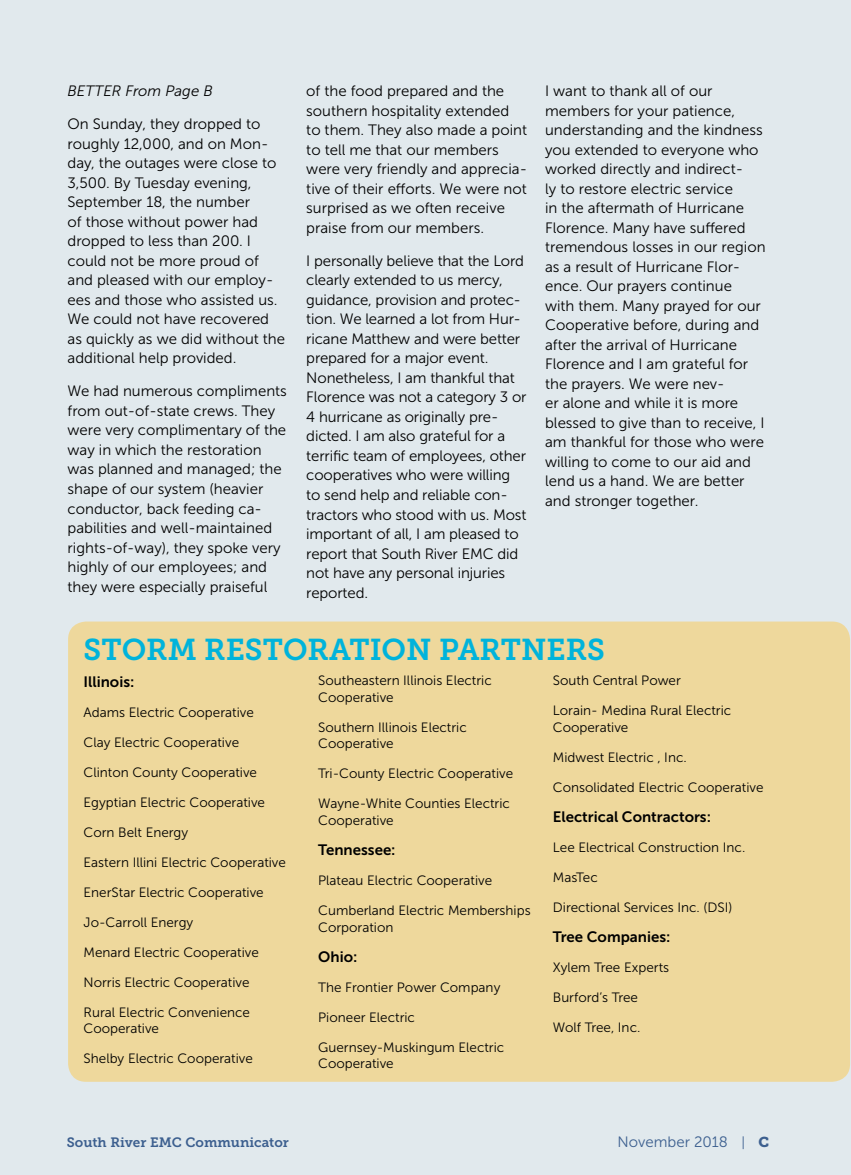
<style>
.page{position:relative;width:851px;height:1175px;background:#fff}
.page>*{position:absolute;margin:0;border:0;box-sizing:border-box;transform-origin:0 0}
.t1{font:30px "Museo Slab 700";color:#00b3db}
.t2{font:15px/19.5px "Museo Sans 300";color:#000}
.t3{font:15px "Museo Sans 700";color:#000}
.t4{font:italic 15px "Museo Sans 300";color:#000}
.t5{font:15px "Museo Sans 300";color:#3c5f8f}
.t6{font:13.5px/16.5px "Museo Sans 300";color:#000}
.t7{font:13.5px "Museo Slab 700";color:#3c5f8f}
.s1{font-size:13.5px}
.s2{font-family:"Museo Slab 900";font-size:14.25px}
</style>
<div class="page">
<div style="left:0;top:0;width:850px;height:1174px;background:#e1e9ed"></div>
<div style="left:68px;top:621px;width:782px;height:460px;background:#eed89c;border-radius:18px"></div>
<p class="t4" style="left:68px;top:83px;width:147px">BETTER From Page B</p>
<p class="t2" style="left:68px;top:114px;width:219px">On Sunday, they dropped to roughly 12,000, and on Mon&shy;day, the outages were close to<br>3,500. By Tuesday evening,<br>September 18, the number<br>of those without power had dropped to less than 200. I could not be more proud of and pleased with our employ&shy;ees and those who assisted us.<br>We could not have recovered as quickly as we did without the additional help provided.</p>
<p class="t2" style="left:68px;top:381px;width:221px">We had numerous compliments from out-of-state crews. They were very complimentary of the way in which the restoration was planned and managed; the shape of our system (heavier conductor, back feeding ca&shy;pabilities and well-maintained rights-of-way), they spoke very highly of our employees; and they were especially praiseful</p>
<p class="t2" style="left:306px;top:81px;width:222px">of the food prepared and the southern hospitality extended to them. They also made a point to tell me that our members were very friendly and apprecia&shy;tive of their efforts. We were not surprised as we often receive praise from our members.</p>
<p class="t2" style="left:306px;top:251px;width:222px">I personally believe that the Lord clearly extended to us mercy, guidance, provision and protec&shy;tion. We learned a lot from Hur&shy;ricane Matthew and were better prepared for a major event.<br>Nonetheless, I am thankful that<br>Florence was not a category 3 or<br>4 hurricane as originally pre&shy;dicted. I am also grateful for a terrific team of employees, other cooperatives who were willing to send help and reliable con&shy;tractors who stood with us. Most important of all, I am pleased to report that South River EMC did not have any personal injuries reported.</p>
<p class="t2" style="left:545px;top:81px;width:222px">I want to thank all of our members for your patience, understanding and the kindness you extended to everyone who worked directly and indirect-<br>ly to restore electric service<br>in the aftermath of Hurricane<br>Florence. Many have suffered tremendous losses in our region as a result of Hurricane Flor&shy;ence. Our prayers continue<br>with them. Many prayed for our<br>Cooperative before, during and after the arrival of Hurricane<br>Florence and I am grateful for the prayers. We were nev-<br>er alone and while it is more blessed to give than to receive, I am thankful for those who were willing to come to our aid and lend us a hand. We are better and stronger together.</p>
<h1 class="t1" style="left:84px;top:632px;width:523px">STORM RESTORATION PARTNERS</h1>
<p class="t3" style="left:84px;top:673px;width:52px">Illinois:</p>
<p class="t6" style="left:84px;top:703px;width:172px">Adams Electric Cooperative</p>
<p class="t6" style="left:84px;top:733px;width:157px">Clay Electric Cooperative</p>
<p class="t6" style="left:84px;top:763px;width:175px">Clinton County Cooperative</p>
<p class="t6" style="left:84px;top:793px;width:183px">Egyptian Electric Cooperative</p>
<p class="t6" style="left:84px;top:823px;width:106px">Corn Belt Energy</p>
<p class="t6" style="left:84px;top:853px;width:204px">Eastern Illini Electric Cooperative</p>
<p class="t6" style="left:84px;top:883px;width:182px">EnerStar Electric Cooperative</p>
<p class="t6" style="left:84px;top:913px;width:111px">Jo-Carroll Energy</p>
<p class="t6" style="left:84px;top:943px;width:177px">Menard Electric Cooperative</p>
<p class="t6" style="left:84px;top:973px;width:167px">Norris Electric Cooperative</p>
<p class="t6" style="left:84px;top:1003px;width:168px">Rural Electric Convenience<br>Cooperative</p>
<p class="t6" style="left:84px;top:1050px;width:171px">Shelby Electric Cooperative</p>
<p class="t6" style="left:318px;top:672px;width:175px">Southeastern Illinois Electric<br>Cooperative</p>
<p class="t6" style="left:318px;top:719px;width:150px">Southern Illinois Electric<br>Cooperative</p>
<p class="t6" style="left:318px;top:765px;width:196px">Tri-County Electric Cooperative</p>
<p class="t6" style="left:318px;top:795px;width:193px">Wayne-White Counties Electric<br>Cooperative</p>
<p class="t3" style="left:318px;top:841px;width:79px">Tennessee:</p>
<p class="t6" style="left:318px;top:872px;width:175px">Plateau Electric Cooperative</p>
<p class="t6" style="left:318px;top:902px;width:214px">Cumberland Electric Memberships<br>Corporation</p>
<p class="t3" style="left:318px;top:948px;width:41px">Ohio:</p>
<p class="t6" style="left:318px;top:978px;width:184px">The Frontier Power Company</p>
<p class="t6" style="left:318px;top:1008px;width:98px">Pioneer Electric</p>
<p class="t6" style="left:318px;top:1038px;width:187px">Guernsey-Muskingum Electric<br>Cooperative</p>
<p class="t6" style="left:553px;top:672px;width:129px">South Central Power</p>
<p class="t6" style="left:553px;top:702px;width:180px">Lorain- Medina Rural Electric<br>Cooperative</p>
<p class="t6" style="left:553px;top:749px;width:135px">Midwest Electric , Inc.</p>
<p class="t6" style="left:553px;top:779px;width:212px">Consolidated Electric Cooperative</p>
<p class="t3" style="left:553px;top:808px;width:160px">Electrical Contractors:</p>
<p class="t6" style="left:553px;top:839px;width:194px">Lee Electrical Construction Inc.</p>
<p class="t6" style="left:553px;top:869px;width:46px">MasTec</p>
<p class="t6" style="left:553px;top:899px;width:181px">Directional Services Inc. (DSI)</p>
<p class="t3" style="left:553px;top:928px;width:119px">Tree Companies:</p>
<p class="t6" style="left:553px;top:959px;width:118px">Xylem Tree Experts</p>
<p class="t6" style="left:553px;top:989px;width:87px">Burford’s Tree</p>
<p class="t6" style="left:553px;top:1019px;width:89px">Wolf Tree, Inc.</p>
<p class="t7" style="left:67px;top:1134px;width:223px">South River EMC Communicator</p>
<p class="t5" style="left:617px;top:1134px;width:153px">November 2018 <span class="s1">|</span> <span class="s2">C</span></p>
</div>
